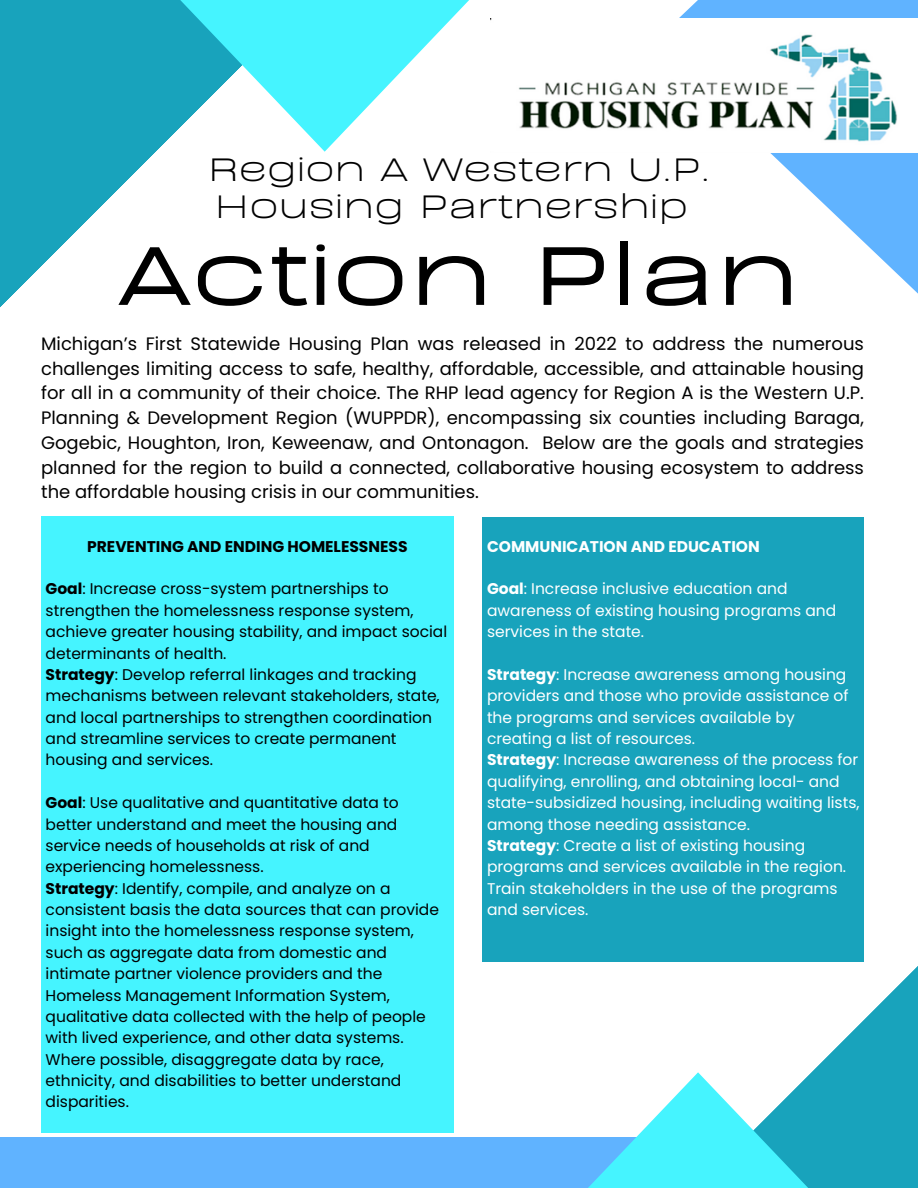
<style>
.page{position:relative;width:918px;height:1188px;background:#fff}
.page>*{position:absolute;margin:0;border:0;box-sizing:border-box;transform-origin:0 0}
.t1{font:700 96px "BD Sans";color:#000}
.t2{font:37.5px/37.2px "BD Sans";color:#000}
.t3{font:18px/24.8px "Poppins";color:#000;text-align:justify}
.t4{font:15.45px/21.3px "Poppins";color:#000}
.t5{font:15.45px/21.3px "Poppins";color:#fff}
.t6{font:700 15.45px "Poppins";color:#000}
.t7{font:700 15.45px "Poppins";color:#fff}
.s1{font-weight:700}
</style>
<div class="page">
<svg style="left:0;top:152px;width:155px;height:155px"></svg>
<div style="left:0;top:1138px;width:918px;height:50px;background:#60b3ff"></div>
<svg style="left:812px;top:966px;width:106px;height:106px"></svg>
<svg style="left:0;top:0;width:469px;height:152px"></svg>
<svg style="left:391px;top:1072px;width:527px;height:116px"></svg>
<svg style="left:679px;top:0;width:239px;height:294px"></svg>
<div style="left:41px;top:517px;width:413px;height:616px;background:#45f4ff"></div>
<div style="left:483px;top:517px;width:381px;height:445px;background:#18a3bc"></div>
<img style="left:490px;top:18px;width:428px;height:134px">
<p class="t2" style="left:208px;top:146px;width:504px">Region A Western U.P.<br>Housing Partnership</p>
<p class="t1" style="left:118px;top:205px;width:684px">Action Plan</p>
<p class="t3" style="left:41px;top:331px;width:824px">Michigan’s First Statewide Housing Plan was released in 2022 to address the numerous challenges limiting access to safe, healthy, affordable, accessible, and attainable housing for all in a community of their choice. The RHP lead agency for Region A is the Western U.P.<br>Planning &amp; Development Region (WUPPDR), encompassing six counties including Baraga, Gogebic, Houghton, Iron, Keweenaw, and Ontonagon. Below are the goals and strategies planned for the region to build a connected, collaborative housing ecosystem to address the affordable housing crisis in our communities.</p>
<p class="t6" style="left:87px;top:535px;width:322px">PREVENTING AND ENDING HOMELESSNESS</p>
<p class="t4" style="left:46px;top:578px;width:403px"><span class="s1">Goal</span>: Increase cross-system partnerships to strengthen the homelessness response system, achieve greater housing stability, and impact social determinants of health.</p>
<p class="t4" style="left:46px;top:664px;width:396px"><span class="s1">Strategy</span>: Develop referral linkages and tracking mechanisms between relevant stakeholders, state, and local partnerships to strengthen coordination and streamline services to create permanent housing and services.</p>
<p class="t4" style="left:46px;top:792px;width:355px"><span class="s1">Goal</span>: Use qualitative and quantitative data to better understand and meet the housing and service needs of households at risk of and experiencing homelessness.</p>
<p class="t4" style="left:46px;top:878px;width:395px"><span class="s1">Strategy</span>: Identify, compile, and analyze on a consistent basis the data sources that can provide insight into the homelessness response system, such as aggregate data from domestic and intimate partner violence providers and the Homeless Management Information System, qualitative data collected with the help of people with lived experience, and other data systems.<br>Where possible, disaggregate data by race, ethnicity, and disabilities to better understand disparities.</p>
<p class="t7" style="left:487px;top:535px;width:274px">COMMUNICATION AND EDUCATION</p>
<p class="t5" style="left:487px;top:578px;width:351px"><span class="s1">Goal</span>: Increase inclusive education and awareness of existing housing programs and services in the state.</p>
<p class="t5" style="left:487px;top:664px;width:363px"><span class="s1">Strategy</span>: Increase awareness among housing providers and those who provide assistance of the programs and services available by creating a list of resources.</p>
<p class="t5" style="left:487px;top:749px;width:374px"><span class="s1">Strategy</span>: Increase awareness of the process for qualifying, enrolling, and obtaining local- and state-subsidized housing, including waiting lists, among those needing assistance.</p>
<p class="t5" style="left:487px;top:835px;width:361px"><span class="s1">Strategy</span>: Create a list of existing housing programs and services available in the region.<br>Train stakeholders in the use of the programs and services.</p>
</div>
